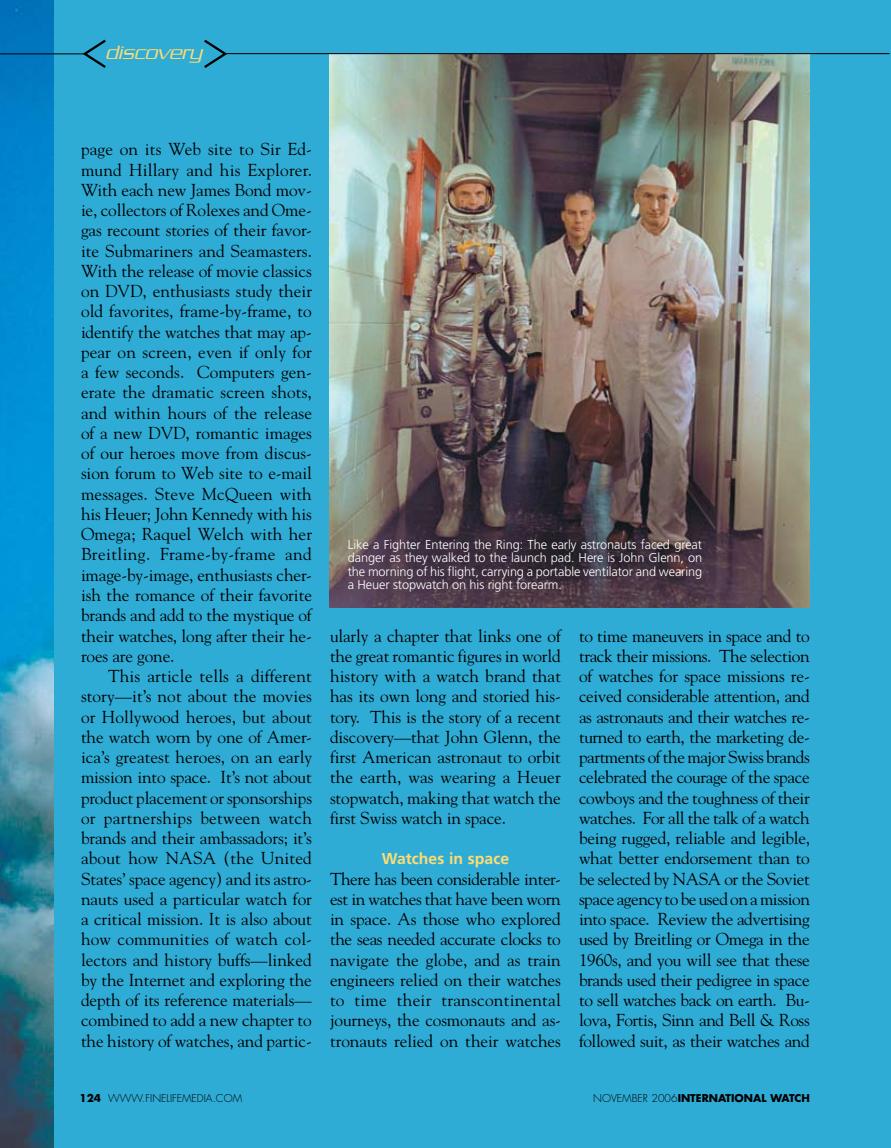
<style>
.page{position:relative;width:891px;height:1148px;background:#fff}
.page>*{position:absolute;margin:0;border:0;box-sizing:border-box;transform-origin:0 0}
.t1{font:italic 300 20.85px "Serpentine";color:#ffdc74}
.t2{font:17.25px/20.2px "Goudy";letter-spacing:-.01em;color:#000;text-align:justify}
.t3{font:700 15.75px "Frutiger";color:#ffdc74}
.t4{font:300 12.75px/13.5px "Frutiger";letter-spacing:-.01em;color:#fff;text-align:justify}
.t5{font:700 10.5px "Futura";color:#000}
.t6{font:300 10.5px "Futura";color:#000}
.s1{font-weight:700}
.s2{font-weight:300}
</style>
<div class="page">
<div style="left:54px;top:0;width:837px;height:1148px;background:#2facd6"></div>
<img style="left:330px;top:55px;width:479px;height:553px">
<img style="left:0;top:0;width:54px;height:1148px">
<hr style="left:0;top:53px;width:85px;height:1px;background:#000">
<svg style="left:81px;top:37px;width:27px;height:33px"></svg>
<svg style="left:202px;top:37px;width:27px;height:33px"></svg>
<hr style="left:224px;top:53px;width:666px;height:1px;background:#000">
<p class="t1" style="left:106px;top:41px;width:98px">discovery</p>
<p class="t2" style="left:81px;top:139px;width:233px">page on its Web site to Sir Ed&shy;mund Hillary and his Explorer.<br>With each new James Bond mov&shy;ie, collectors of Rolexes and Ome&shy;gas recount stories of their favor&shy;ite Submariners and Seamasters.<br>With the release of movie classics on DVD, enthusiasts study their old favorites, frame-by-frame, to identify the watches that may ap&shy;pear on screen, even if only for a few seconds. Computers gen&shy;erate the dramatic screen shots, and within hours of the release of a new DVD, romantic images of our heroes move from discus&shy;sion forum to Web site to e-mail messages. Steve McQueen with his Heuer; John Kennedy with his Omega; Raquel Welch with her Breitling. Frame-by-frame and image-by-image, enthusiasts cher&shy;ish the romance of their favorite brands and add to the mystique of their watches, long after their he&shy;roes are gone.</p>
<p class="t2" style="left:81px;top:665px;width:233px;text-indent:27px">This article tells a different story—it’s not about the movies or Hollywood heroes, but about the watch worn by one of Amer&shy;ica’s greatest heroes, on an early mission into space. It’s not about product placement or sponsorships or partnerships between watch brands and their ambassadors; it’s about how NASA (the United States’ space agency) and its astro&shy;nauts used a particular watch for a critical mission. It is also about how communities of watch col&shy;lectors and history buffs—linked by the Internet and exploring the depth of its reference materials— combined to add a new chapter to the history of watches, and partic-</p>
<p class="t4" style="left:348px;top:538px;width:356px">Like a Fighter Entering the Ring: The early astronauts faced great danger as they walked to the launch pad. Here is John Glenn, on the morning of his flight, carrying a portable ventilator and wearing a Heuer stopwatch on his right forearm.</p>
<p class="t2" style="left:330px;top:625px;width:233px">ularly a chapter that links one of the great romantic figures in world history with a watch brand that has its own long and storied his&shy;tory. This is the story of a recent discovery—that John Glenn, the first American astronaut to orbit the earth, was wearing a Heuer stopwatch, making that watch the first Swiss watch in space.</p>
<p class="t3" style="left:382px;top:849px;width:129px">Watches in space</p>
<p class="t2" style="left:330px;top:868px;width:233px">There has been considerable inter&shy;est in watches that have been worn in space. As those who explored the seas needed accurate clocks to navigate the globe, and as train engineers relied on their watches to time their transcontinental journeys, the cosmonauts and as&shy;tronauts relied on their watches</p>
<p class="t2" style="left:579px;top:625px;width:233px">to time maneuvers in space and to track their missions. The selection of watches for space missions re&shy;ceived considerable attention, and as astronauts and their watches re&shy;turned to earth, the marketing de&shy;partments of the major Swiss brands celebrated the courage of the space cowboys and the toughness of their watches. For all the talk of a watch being rugged, reliable and legible, what better endorsement than to be selected by NASA or the Soviet space agency to be used on a mission into space. Review the advertising used by Breitling or Omega in the 1960s, and you will see that these brands used their pedigree in space to sell watches back on earth. Bu&shy;lova, Fortis, Sinn and Bell &amp; Ross followed suit, as their watches and</p>
<p class="t6" style="left:80px;top:1092px;width:105px"><span class="s1">124</span> WWW.FINELIFEME</p>
<p class="t6" style="left:197px;top:1092px;width:37px">DIA.COM</p>
<p class="t5" style="left:593px;top:1091px;width:218px"><span class="s2">NOVEMBER 2006</span>INTERNATIONAL WATCH</p>
</div>
